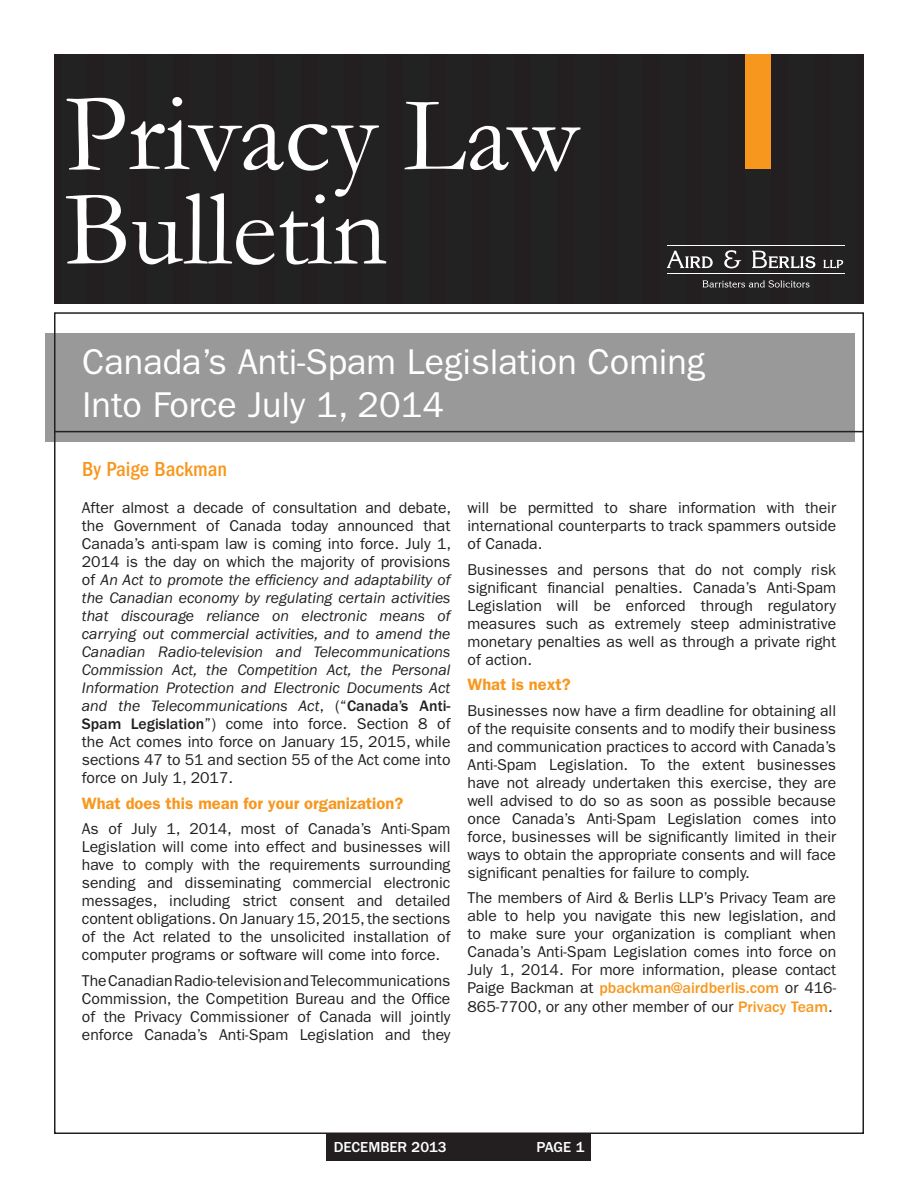
<style>
.page{position:relative;width:918px;height:1188px;background:#fff}
.page>*{position:absolute;margin:0;border:0;box-sizing:border-box;transform-origin:0 0}
.t1{font:112.5px "Garamond";letter-spacing:-.005em;color:#fff}
.t2{font:108px "Garamond";letter-spacing:-.005em;color:#fff}
.Body{font:36px/43.2px "Franklin Gothic LT";color:#fff}
.Author{font:500 condensed 21px "Franklin Gothic LT";color:#f7971d}
.Body-2{font:600 16.5px "Franklin Gothic LT";color:#f7971d}
.Body-3{font:15.75px/18px "Franklin Gothic LT";color:#231f20;text-align:justify}
.Body-4{font:italic 15.75px/18px "Franklin Gothic LT";color:#231f20;text-align:justify}
.t3{font:500 15px "Franklin Gothic LT";color:#fff}
.s1{font-size:108px}
.s2{font-style:normal}
.s3{font-weight:500;font-style:normal}
.s4{font-weight:500;color:#f7971d}
</style>
<div class="page">
<div style="left:54px;top:54px;width:810px;height:249px;background:#231f20"></div>
<div style="left:745px;top:54px;width:26px;height:114px;background:#f7971d"></div>
<svg style="left:703px;top:280px;width:107px;height:8px"></svg>
<svg style="left:667px;top:251px;width:46px;height:17px"></svg>
<svg style="left:724px;top:250px;width:17px;height:18px"></svg>
<svg style="left:752px;top:251px;width:63px;height:17px"></svg>
<svg style="left:823px;top:260px;width:20px;height:8px"></svg>
<hr style="left:667px;top:274px;width:177px;height:1px;background:#fff">
<hr style="left:667px;top:245px;width:177px;height:1px;background:#fff">
<div style="left:326px;top:1134px;width:264px;height:27px;background:#231f20"></div>
<div style="left:45px;top:333px;width:810px;height:109px;background:#999"></div>
<hr style="left:55px;top:431px;width:809px;height:1px;background:#231f20">
<p class="t1" style="left:64px;top:58px;width:517px">Privacy <span class="s1">Law</span></p>
<p class="t2" style="left:64px;top:157px;width:324px">Bulletin</p>
<p class="Body" style="left:82px;top:340px;width:624px">Canada’s Anti-Spam Legislation Coming<br>Into Force July 1, 2014</p>
<p class="Author" style="left:82px;top:458px;width:146px">By Paige Backman</p>
<p class="Body-4" style="left:82px;top:499px;width:371px"><span class="s2">After almost a decade of consultation and debate, the Government of Canada today announced that Canada’s anti-spam law is coming into force. July 1, 2014 is the day on which the majority of provisions of</span> An Act to promote the efficiency and adaptability of the Canadian economy by regulating certain activities that discourage reliance on electronic means of carrying out commercial activities, and to amend the Canadian Radio-television and Telecommunications Commission Act, the Competition Act, the Personal Information Protection and Electronic Documents Act and the Telecommunications Act<span class="s2">, (“</span><span class="s3">Canada’s Anti-Spam Legislation</span><span class="s2">”) come into force. Section 8 of the Act comes into force on January 15, 2015, while sections 47 to 51 and section 55 of the Act come into force on July 1, 2017.</span></p>
<p class="Body-2" style="left:82px;top:794px;width:323px">What does this mean for your organization?</p>
<p class="Body-3" style="left:82px;top:820px;width:370px">As of July 1, 2014, most of Canada’s Anti-Spam Legislation will come into effect and businesses will have to comply with the requirements surrounding sending and disseminating commercial electronic messages, including strict consent and detailed content obligations. On January 15, 2015, the sections of the Act related to the unsolicited installation of computer programs or software will come into force.</p>
<p class="Body-3" style="left:82px;top:972px;width:370px">The Canadian Radio-television and Telecommunications Commission, the Competition Bureau and the Office of the Privacy Commissioner of Canada will jointly enforce Canada’s Anti-Spam Legislation and they</p>
<p class="Body-3" style="left:468px;top:499px;width:370px">will be permitted to share information with their international counterparts to track spammers outside of Canada.</p>
<p class="Body-3" style="left:468px;top:561px;width:370px">Businesses and persons that do not comply risk significant financial penalties. Canada’s Anti-Spam Legislation will be enforced through regulatory measures such as extremely steep administrative monetary penalties as well as through a private right of action.</p>
<p class="Body-2" style="left:468px;top:675px;width:105px">What is next?</p>
<p class="Body-3" style="left:468px;top:702px;width:370px">Businesses now have a firm deadline for obtaining all of the requisite consents and to modify their business and communication practices to accord with Canada’s Anti-Spam Legislation. To the extent businesses have not already undertaken this exercise, they are well advised to do so as soon as possible because once Canada’s Anti-Spam Legislation comes into force, businesses will be significantly limited in their ways to obtain the appropriate consents and will face significant penalties for failure to comply.</p>
<p class="Body-3" style="left:468px;top:889px;width:370px">The members of Aird &amp; Berlis LLP’s Privacy Team are able to help you navigate this new legislation, and to make sure your organization is compliant when Canada’s Anti-Spam Legislation comes into force on July 1, 2014. For more information, please contact Paige Backman at <span class="s4">pbackman@airdberlis.com</span> or 416- 865-7700, or any other member of our <span class="s4">Privacy Team</span>.</p>
<p class="t3" style="left:334px;top:1139px;width:115px">DECEMBER 2013</p>
<p class="t3" style="left:537px;top:1139px;width:49px">PAGE 1</p>
</div>
